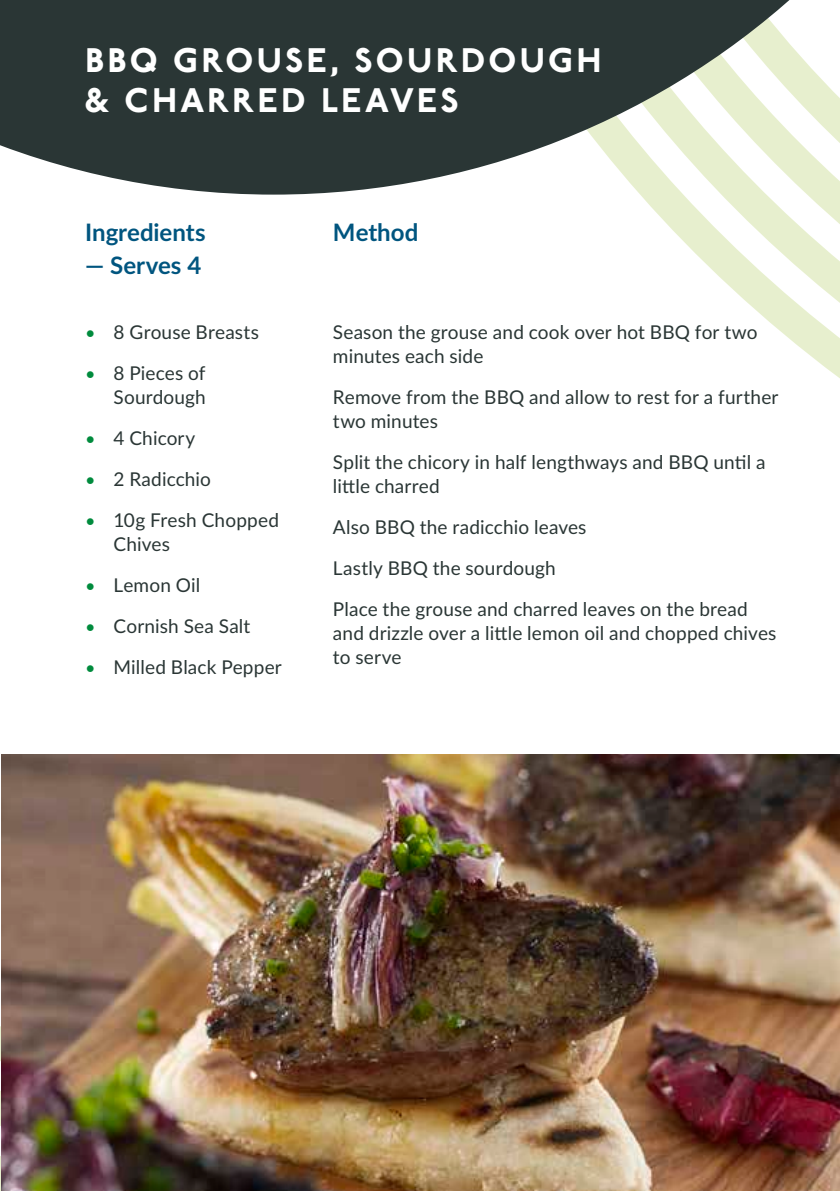
<style>
.page{position:relative;width:840px;height:1191px;background:#fff}
.page>*{position:absolute;margin:0;border:0;box-sizing:border-box;transform-origin:0 0}
.t1{font:800 34px/40px "P22 Underground CY Pro";letter-spacing:.1em;color:#fff}
.t2{font:700 24px "Lato";color:#00557f}
.t3{font:19px/24px "Lato";letter-spacing:.01em;color:#2a3635}
.s1{font-size:18px;color:#008b3d}
</style>
<div class="page">
<svg style="left:641px;top:195px;width:198px;height:183px"></svg>
<svg style="left:200px;top:0;width:639px;height:195px;fill:#2a3635"></svg>
<svg style="left:0;top:0;width:200px;height:192px;background:#3f4a49"></svg>
<img style="left:1px;top:754px;width:838px;height:437px">
<h1 class="t1" style="left:85px;top:40px;width:517px">BBQ GROUSE, SOURDOUGH &amp; CHARRED LEAVES</h1>
<p class="t2" style="left:85px;top:214px;width:122px">Ingredients</p>
<p class="t2" style="left:85px;top:248px;width:118px">— Serves 4</p>
<p class="t3" style="left:85px;top:319px;width:175px"><span class="s1">•</span> 8 Grouse Breasts</p>
<p class="t3" style="left:85px;top:360px;width:122px;text-align:right"><span class="s1">•</span> 8 Pieces of<br>Sourdough</p>
<p class="t3" style="left:85px;top:425px;width:111px"><span class="s1">•</span> 4 Chicory</p>
<p class="t3" style="left:85px;top:466px;width:127px"><span class="s1">•</span> 2 Radicchio</p>
<p class="t3" style="left:113px;top:507px;width:167px;text-indent:-28px"><span class="s1">•</span> 10g Fresh Chopped<br>Chives</p>
<p class="t3" style="left:85px;top:572px;width:117px"><span class="s1">•</span> Lemon Oil</p>
<p class="t3" style="left:85px;top:613px;width:167px"><span class="s1">•</span> Cornish Sea Salt</p>
<p class="t3" style="left:85px;top:654px;width:198px"><span class="s1">•</span> Milled Black Pepper</p>
<p class="t2" style="left:333px;top:214px;width:87px">Method</p>
<p class="t3" style="left:333px;top:319px;width:426px">Season the grouse and cook over hot BBQ for two minutes each side</p>
<p class="t3" style="left:333px;top:384px;width:447px">Remove from the BBQ and allow to rest for a further two minutes</p>
<p class="t3" style="left:333px;top:449px;width:434px">Split the chicory in half lengthways and BBQ until a little charred</p>
<p class="t3" style="left:333px;top:505px;width:416px;line-height:41px">Also BBQ the radicchio leaves<br>Lastly BBQ the sourdough<br>Place the grouse and charred leaves on the bread</p>
<p class="t3" style="left:333px;top:620px;width:445px">and drizzle over a little lemon oil and chopped chives to serve</p>
</div>
